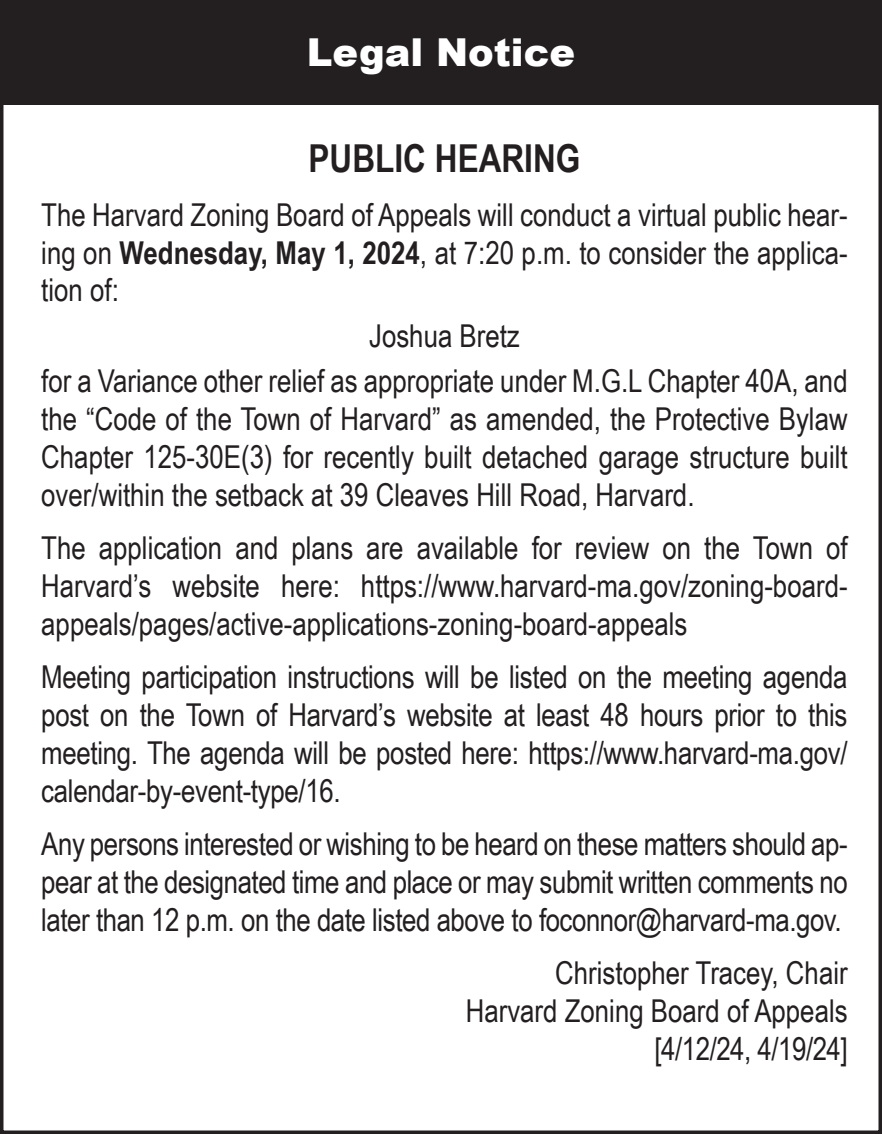
<style>
.page{position:relative;width:882px;height:1134px;background:#fff}
.page>*{position:absolute;margin:0;border:0;box-sizing:border-box;transform-origin:0 0}
.t1{font:700 38.5px "Arial Narrow Special G1";color:#231f20}
.t2{font:900 38.5px "Arial";color:#fff}
.t3{font:31.5px/37.8px "Arial Narrow";color:#231f20;text-align:justify}
.s1{font-weight:700}
</style>
<div class="page">
<div style="left:0;top:0;width:882px;height:104px;background:#231f20"></div>
<div style="left:0;top:0;width:882px;height:1134px;border:4px solid #231f20"></div>
<p class="t2" style="left:307px;top:24px;width:270px">Legal Notice</p>
<p class="t1" style="left:309px;top:134px;width:273px">PUBLIC HEARING</p>
<p class="t3" style="left:41px;top:195px;width:808px">The Harvard Zoning Board of Appeals will conduct a virtual public hear&shy;ing on <span class="s1">Wednesday, May 1, 2024</span>, at 7:20 p.m. to consider the applica&shy;tion of:</p>
<p class="t3" style="left:369px;top:316px;width:152px">Joshua Bretz</p>
<p class="t3" style="left:41px;top:361px;width:808px">for a Variance other relief as appropriate under M.G.L Chapter 40A, and the “Code of the Town of Harvard” as amended, the Protective Bylaw Chapter 125-30E(3) for recently built detached garage structure built over/within the setback at 39 Cleaves Hill Road, Harvard.</p>
<p class="t3" style="left:41px;top:528px;width:808px">The application and plans are available for review on the Town of Harvard’s website here: https://www.harvard-ma.gov/zoning-board&shy;appeals/pages/active-applications-zoning-board-appeals</p>
<p class="t3" style="left:41px;top:657px;width:808px">Meeting participation instructions will be listed on the meeting agenda post on the Town of Harvard’s website at least 48 hours prior to this meeting. The agenda will be posted here: https://www.harvard-ma.gov/ calendar-by-event-type/16.</p>
<p class="t3" style="left:41px;top:824px;width:808px">Any persons interested or wishing to be heard on these matters should ap&shy;pear at the designated time and place or may submit written comments no later than 12 p.m. on the date listed above to foconnor@harvard-ma.gov.</p>
<p class="t3" style="left:555px;top:953px;width:294px">Christopher Tracey, Chair</p>
<p class="t3" style="left:466px;top:991px;width:383px">Harvard Zoning Board of Appeals</p>
<p class="t3" style="left:655px;top:1029px;width:195px">[4/12/24, 4/19/24]</p>
</div>
